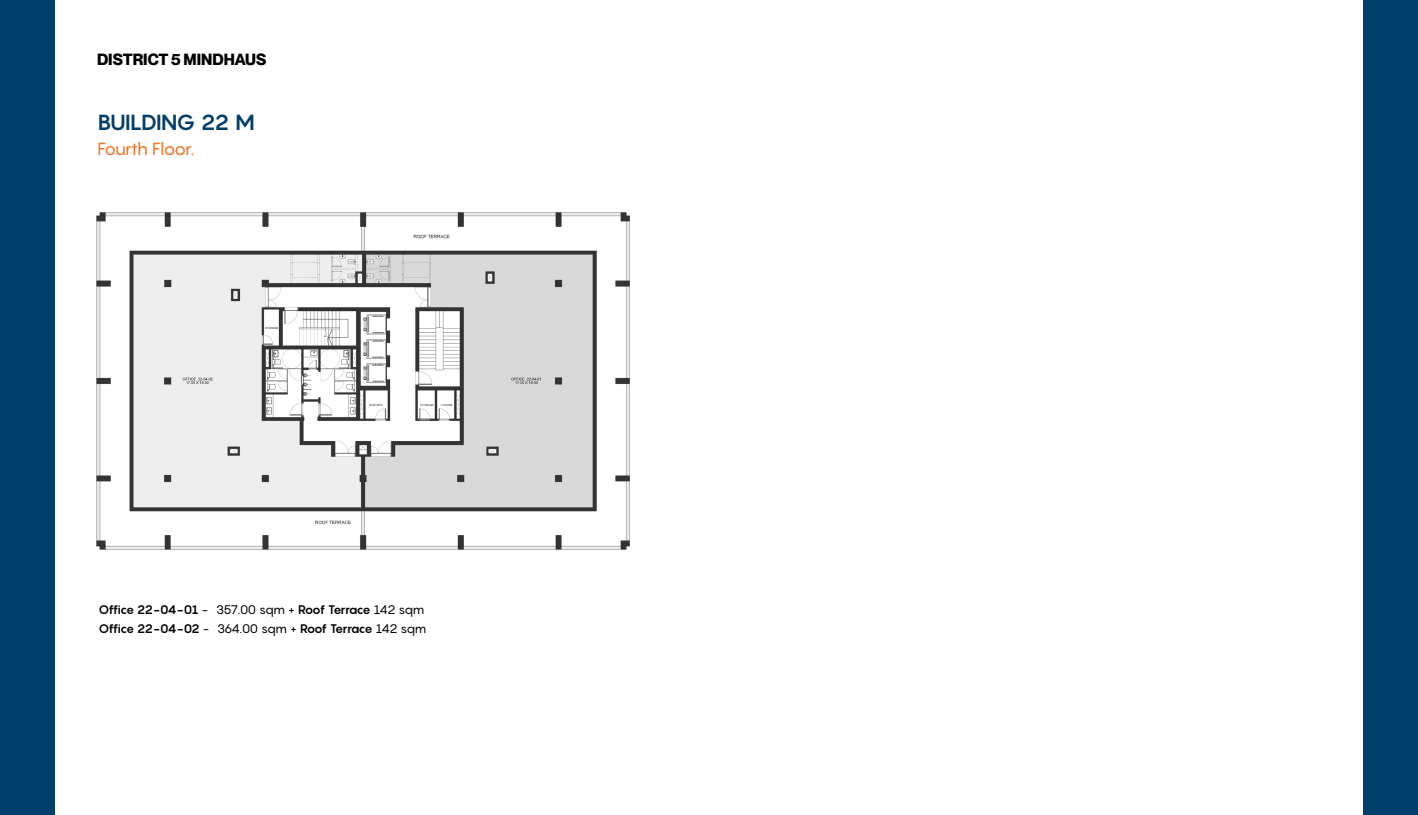
<style>
.page{position:relative;width:1418px;height:815px;background:#fff}
.page>*{position:absolute;margin:0;border:0;box-sizing:border-box;transform-origin:0 0}
.t1{font:700 21.5px "Pangram";letter-spacing:-.05em;color:#003e6b}
.t2{font:17.25px "Pangram";letter-spacing:-.045em;color:#f36f21}
.t3{font:700 15.88px "Neue Montreal";color:#000}
.t4{font:700 12.38px/18.6px "Pangram";letter-spacing:-.08em;color:#000}
.s1{font-weight:400}
</style>
<div class="page">
<img style="left:96px;top:212px;width:534px;height:338px">
<div style="left:1363px;top:0;width:54px;height:815px;background:#003e6b"></div>
<div style="left:0;top:0;width:55px;height:815px;background:#003e6b"></div>
<p class="t3" style="left:97px;top:50px;width:171px">DISTRICT 5 MINDHAUS</p>
<h1 class="t1" style="left:97px;top:108px;width:159px">BUILDING 22 M</h1>
<h2 class="t2" style="left:97px;top:137px;width:98px">Fourth Floor.</h2>
<p class="t4" style="left:99px;top:600px;width:329px">Office 22-04-01 <span class="s1">- 357.00 sqm +</span> Roof Terrace <span class="s1">142 sqm<br></span>Office 22-04-02 <span class="s1">- 364.00 sqm +</span> Roof Terrace <span class="s1">142 sqm</span></p>
</div>
